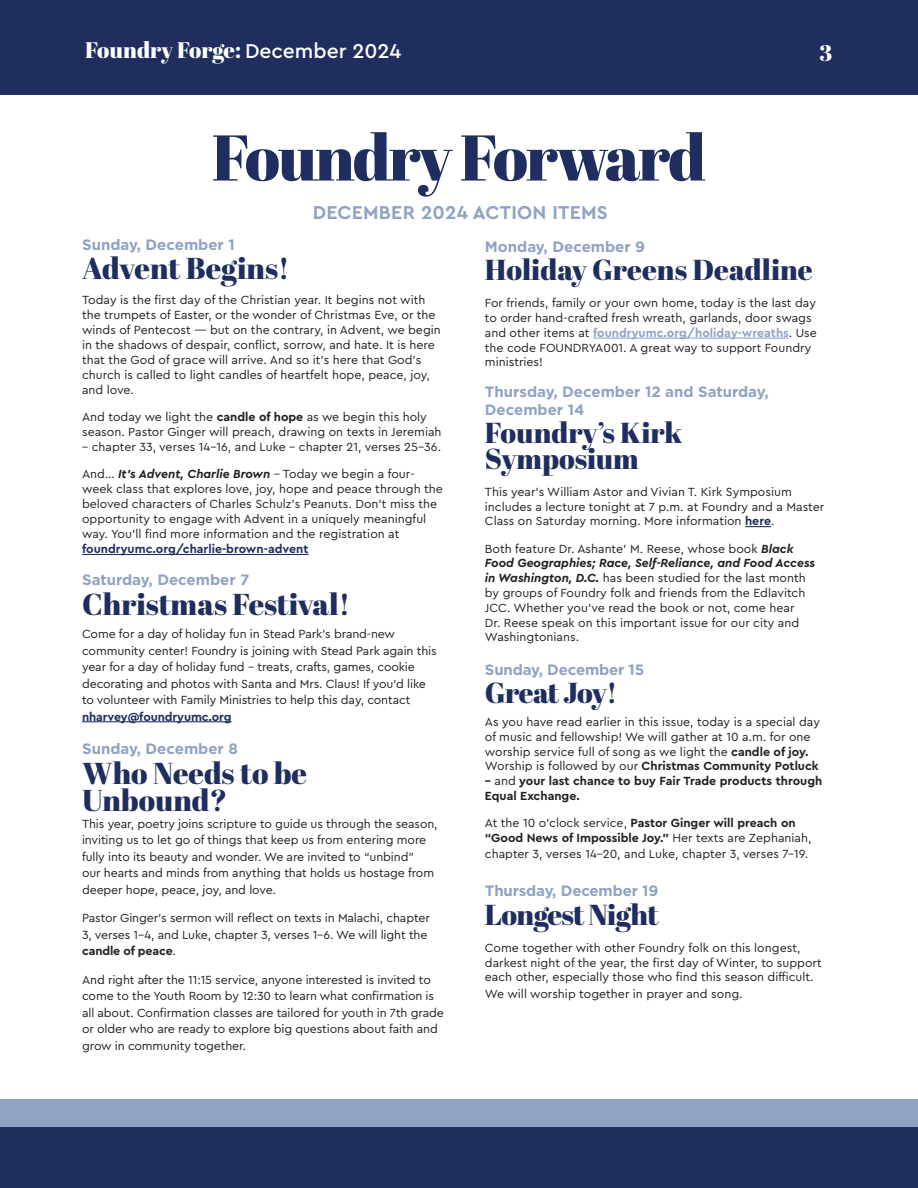
<style>
.page{position:relative;width:918px;height:1188px;background:#fff}
.page>*{position:absolute;margin:0;border:0;box-sizing:border-box;transform-origin:0 0}
.t1{font:64.5px "Abril Fatface";letter-spacing:-.03em;color:#1f2e5e}
.t2{font:30.15px/27px "Abril Fatface";color:#1f2e5e}
.t3{font:28.8px/25.5px "Abril Fatface";color:#1f2e5e}
.t4{font:28.8px "Abril Fatface";letter-spacing:-.02em;color:#1f2e5e}
.t5{font:28.8px "Abril Fatface";letter-spacing:-.03em;color:#1f2e5e}
.t6{font:22.5px "Abril Fatface";letter-spacing:-.005em;color:#fff}
.t7{font:700 19.5px "Cera Pro";letter-spacing:.01em;color:#8fa4c3}
.t8{font:700 15px/18px "Gotham";color:#8fa3c2}
.t9{font:12.3px/14.9px "Cera Pro";color:#231f20}
.t10{font:700 12.3px/14.9px "Cera Pro";color:#231f20}
.s1{font-family:"Cera Pro";font-weight:500;font-size:21px}
.s2{font-weight:700;color:#8fa3c2}
.s3{font-weight:700;color:#1f2e5e}
.s4{font-weight:700;font-style:italic}
.s5{font-weight:700}
.s6{font-weight:400}
</style>
<div class="page">
<div style="left:0;top:0;width:918px;height:95px;background:#1f2e5e"></div>
<div style="left:0;top:1113px;width:918px;height:75px;background:#1f2e5e"></div>
<div style="left:0;top:1099px;width:918px;height:28px;background:#8fa4c3"></div>
<hr style="left:82px;top:554px;width:227px;height:1px;background:#1f2e5e">
<hr style="left:82px;top:721px;width:150px;height:1px;background:#1f2e5e">
<hr style="left:593px;top:338px;width:196px;height:1px;background:#8fa3c2">
<svg style="left:745px;top:526px;width:26px;height:1px"></svg>
<h3 class="t6" style="left:85px;top:34px;width:318px">Foundry Forge: <span class="s1">December 2024</span></h3>
<h3 class="t6" style="left:819px;top:38px;width:14px">3</h3>
<p class="t1" style="left:212px;top:112px;width:496px">Foundry Forward</p>
<p class="t7" style="left:313px;top:199px;width:296px">DECEMBER 2024 ACTION ITEMS</p>
<p class="t8" style="left:485px;top:237px;width:162px">Monday, December 9</p>
<p class="t3" style="left:485px;top:256px;width:329px">Holiday Greens Deadline</p>
<p class="t9" style="left:485px;top:295px;width:333px">For friends, family or your own home, today is the last day to order hand-crafted fresh wreath, garlands, door swags and other items at <span class="s2">foundryumc.org/holiday-wreaths</span>. Use the code FOUNDRYA001. A great way to support Foundry ministries!</p>
<p class="t8" style="left:485px;top:382px;width:285px">Thursday, December 12 and Saturday,<br>December 14</p>
<p class="t3" style="left:485px;top:419px;width:199px">Foundry’s Kirk<br>Symposium</p>
<p class="t9" style="left:485px;top:484px;width:341px">This year’s William Astor and Vivian T. Kirk Symposium includes a lecture tonight at 7 p.m. at Foundry and a Master<br>Class on Saturday morning. More information <span class="s3">here</span>.</p>
<p class="t9" style="left:485px;top:540px;width:332px">Both feature Dr. Ashante’ M. Reese, whose book <span class="s4">Black Food Geographies; Race, Self-Reliance, and Food Access in Washington, D.C.</span> has been studied for the last month by groups of Foundry folk and friends from the Edlavitch JCC. Whether you’ve read the book or not, come hear<br>Dr. Reese speak on this important issue for our city and Washingtonians.</p>
<p class="t8" style="left:485px;top:660px;width:161px">Sunday, December 15</p>
<p class="t5" style="left:485px;top:673px;width:134px">Great Joy!</p>
<p class="t9" style="left:485px;top:714px;width:337px">As you have read earlier in this issue, today is a special day of music and fellowship! We will gather at 10 a.m. for one worship service full of song as we light the <span class="s5">candle of joy.<br></span>Worship is followed by our <span class="s5">Christmas Community Potluck</span></p>
<p class="t10" style="left:485px;top:773px;width:339px">– <span class="s6">and</span> your last chance to buy Fair Trade products through<br>Equal Exchange.</p>
<p class="t10" style="left:485px;top:815px;width:328px"><span class="s6">At the 10 o’clock service,</span> Pastor Ginger will preach on “Good News of Impossible Joy.” <span class="s6">Her texts are Zephaniah,</span></p>
<p class="t9" style="left:485px;top:846px;width:325px">chapter 3, verses 14-20, and Luke, chapter 3, verses 7-19.</p>
<p class="t8" style="left:485px;top:882px;width:175px">Thursday, December 19</p>
<p class="t4" style="left:485px;top:894px;width:175px">Longest Night</p>
<p class="t9" style="left:485px;top:940px;width:338px">Come together with other Foundry folk on this longest, darkest night of the year, the first day of Winter, to support each other, especially those who find this season difficult.</p>
<p class="t9" style="left:485px;top:986px;width:259px">We will worship together in prayer and song.</p>
<p class="t8" style="left:82px;top:236px;width:154px">Sunday, December 1</p>
<p class="t2" style="left:82px;top:254px;width:209px">Advent Begins!</p>
<p class="t9" style="left:82px;top:291px;width:360px">Today is the first day of the Christian year. It begins not with the trumpets of Easter, or the wonder of Christmas Eve, or the winds of Pentecost — but on the contrary, in Advent, we begin in the shadows of despair, conflict, sorrow, and hate. It is here that the God of grace will arrive. And so it’s here that God’s church is called to light candles of heartfelt hope, peace, joy, and love.</p>
<p class="t9" style="left:82px;top:409px;width:361px">And today we light the <span class="s5">candle of hope</span> as we begin this holy season. Pastor Ginger will preach, drawing on texts in Jeremiah</p>
<p class="t9" style="left:82px;top:439px;width:361px">– chapter 33, verses 14-16, and Luke – chapter 21, verses 25-36.</p>
<p class="t9" style="left:82px;top:466px;width:362px">And… <span class="s4">It’s Advent, Charlie Brown</span> – Today we begin a four&shy;week class that explores love, joy, hope and peace through the beloved characters of Charles Schulz’s Peanuts. Don’t miss the opportunity to engage with Advent in a uniquely meaningful way. You’ll find more information and the registration at <span class="s3">foundryumc.org/charlie-brown-advent</span></p>
<p class="t8" style="left:82px;top:571px;width:169px">Saturday, December 7</p>
<p class="t2" style="left:82px;top:590px;width:270px">Christmas Festival!</p>
<p class="t9" style="left:82px;top:625px;width:356px;line-height:16.5px">Come for a day of holiday fun in Stead Park’s brand-new community center! Foundry is joining with Stead Park again this year for a day of holiday fund – treats, crafts, games, cookie decorating and photos with Santa and Mrs. Claus! If you’d like to volunteer with Family Ministries to help this day, contact <span class="s3">nharvey@foundryumc.org</span></p>
<p class="t8" style="left:82px;top:739px;width:157px">Sunday, December 8</p>
<p class="t2" style="left:82px;top:759px;width:227px">Who Needs to be<br>Unbound?</p>
<p class="t9" style="left:82px;top:815px;width:357px;line-height:16.5px">This year, poetry joins scripture to guide us through the season, inviting us to let go of things that keep us from entering more fully into its beauty and wonder. We are invited to “unbind”<br>our hearts and minds from anything that holds us hostage from deeper hope, peace, joy, and love.</p>
<p class="t9" style="left:82px;top:909px;width:349px;line-height:16.5px">Pastor Ginger’s sermon will reflect on texts in Malachi, chapter<br>3, verses 1-4, and Luke, chapter 3, verses 1-6. We will light the <span class="s5">candle of peace</span>.</p>
<p class="t9" style="left:82px;top:971px;width:363px;line-height:16.5px">And right after the 11:15 service, anyone interested is invited to come to the Youth Room by 12:30 to learn what confirmation is all about. Confirmation classes are tailored for youth in 7th grade or older who are ready to explore big questions about faith and grow in community together.</p>
</div>
